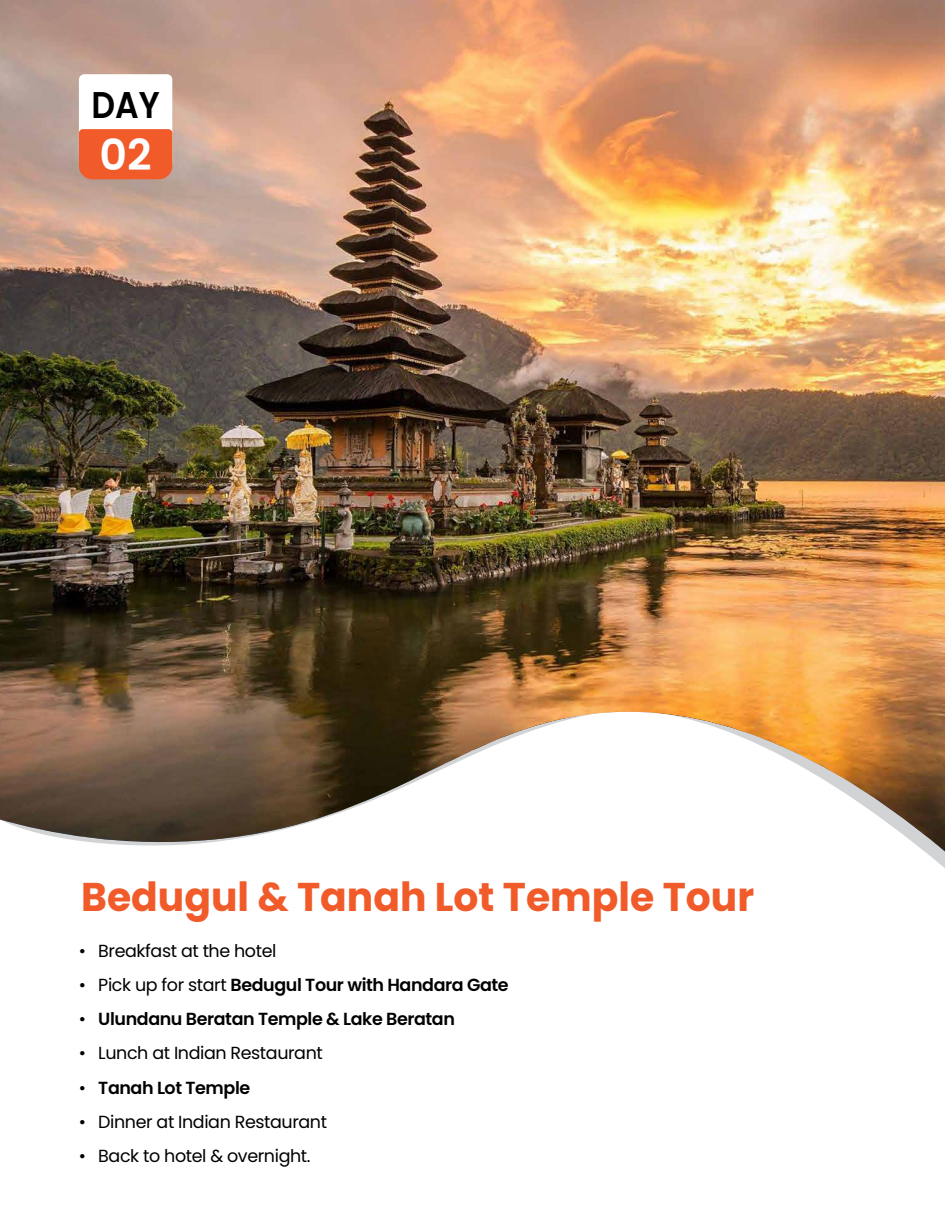
<style>
.page{position:relative;width:945px;height:1225px;background:#fff}
.page>*{position:absolute;margin:0;border:0;box-sizing:border-box;transform-origin:0 0}
.t1{font:600 42.7px "Poppins";color:#fff}
.t2{font:700 40.07px "Poppins";color:#f15a29}
.t3{font:600 37.19px "Poppins";color:#000;scale:.89 1}
.t4{font:17.5px "Poppins";letter-spacing:-.025em;color:#000}
.t5{font:600 17.5px "Poppins";letter-spacing:-.025em;color:#000}
.s1{font-weight:400}
</style>
<div class="page">
<img style="left:0;top:0;width:945px;height:851px">
<div style="left:79px;top:74px;width:93px;height:94px;background:#fff;border-radius:5px"></div>
<div style="left:79px;top:129px;width:93px;height:50px;background:#f15a29"></div>
<h3 class="t3" style="left:91px;top:83px;width:78px">DAY</h3>
<h1 class="t1" style="left:100px;top:130px;width:54px">02</h1>
<h2 class="t2" style="left:81px;top:874px;width:675px">Bedugul &amp; Tanah Lot Temple Tour</h2>
<p class="t4" style="left:79px;top:941px;width:199px">• Breakfast at the hotel</p>
<p class="t5" style="left:79px;top:975px;width:432px"><span class="s1">• Pick up for start</span> Bedugul Tour with Handara Gate</p>
<p class="t5" style="left:79px;top:1009px;width:378px"><span class="s1">•</span> Ulundanu Beratan Temple &amp; Lake Beratan</p>
<p class="t4" style="left:79px;top:1043px;width:246px">• Lunch at Indian Restaurant</p>
<p class="t5" style="left:79px;top:1077px;width:173px"><span class="s1">•</span> Tanah Lot Temple</p>
<p class="t4" style="left:79px;top:1111px;width:250px">• Dinner at Indian Restaurant</p>
<p class="t4" style="left:79px;top:1146px;width:233px">• Back to hotel &amp; overnight.</p>
</div>
